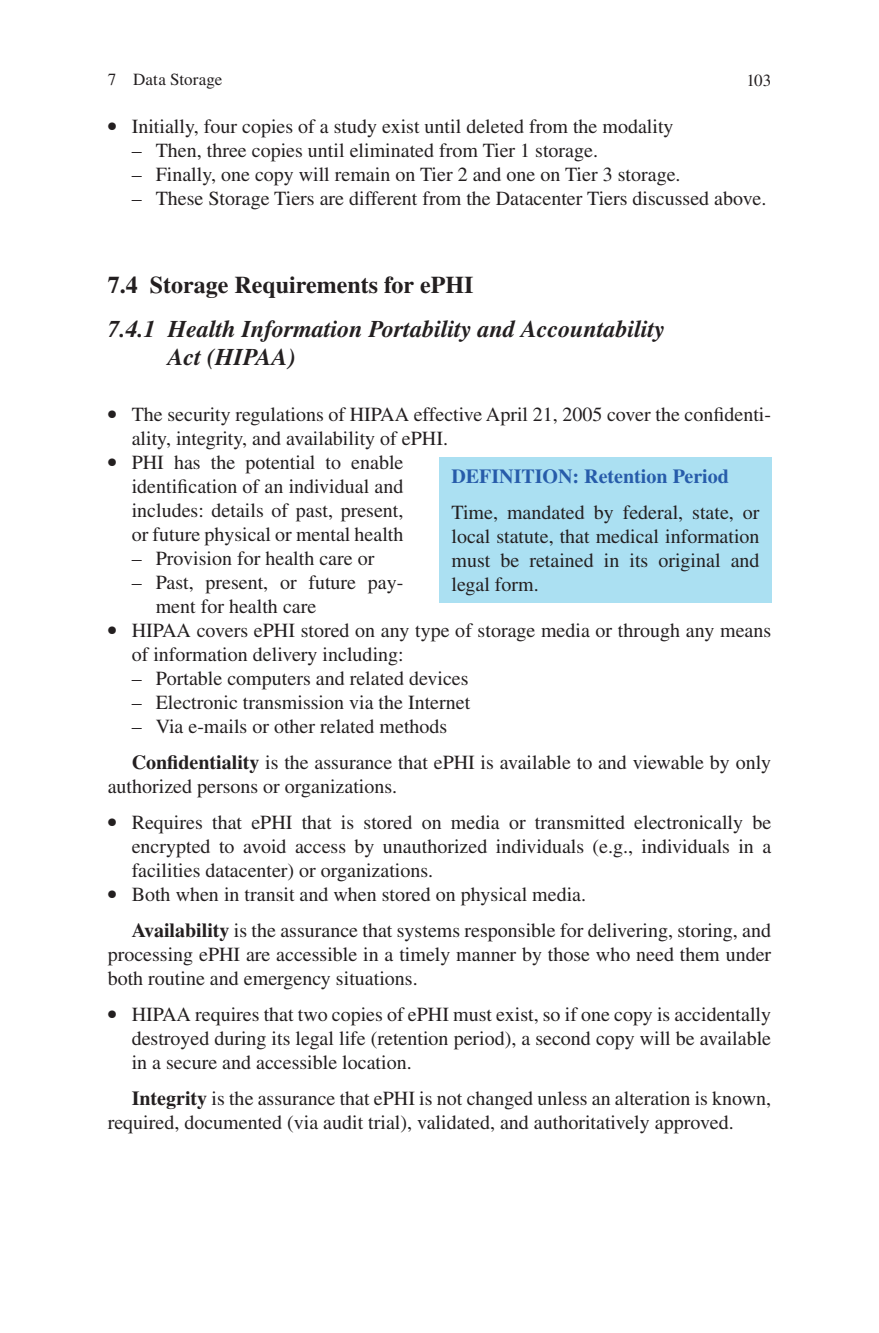
<style>
.page{position:relative;width:879px;height:1333px;background:#fff}
.page>*{position:absolute;margin:0;border:0;box-sizing:border-box;transform-origin:0 0}
.t1{font:italic 700 24px/28px "Times LT Std";color:#231f20}
.t2{font:700 24px "Times LT Std";color:#231f20}
.t3{font:20px/24px "Times LT Std";color:#231f20}
.t4{font:700 20px "Times LT Std";color:#275caa}
.t5{font:17px "Times LT Std Roman 3";letter-spacing:.005em;color:#231f20}
.t6{font:17px "Times LT Std";color:#231f20}
.s1{font-weight:700}
</style>
<div class="page">
<div style="left:439px;top:457px;width:332px;height:146px;background:#abe0f2"></div>
<p class="t5" style="left:108px;top:70px;width:116px">7 Data Storage</p>
<p class="t6" style="left:746px;top:71px;width:26px">103</p>
<p class="t3" style="left:108px;top:114px;width:567px">● Initially, four copies of a study exist until deleted from the modality</p>
<p class="t3" style="left:132px;top:138px;width:468px">– Then, three copies until eliminated from Tier 1 storage.</p>
<p class="t3" style="left:132px;top:162px;width:550px">– Finally, one copy will remain on Tier 2 and one on Tier 3 storage.</p>
<p class="t3" style="left:132px;top:186px;width:636px">– These Storage Tiers are different from the Datacenter Tiers discussed above.</p>
<p class="t2" style="left:108px;top:270px;width:367px">7.4 Storage Requirements for ePHI</p>
<p class="t1" style="left:168px;top:314px;width:499px;text-indent:-60px">7.4.1 Health Information Portability and Accountability<br>Act (HIPAA)</p>
<p class="t3" style="left:132px;top:402px;width:641px;text-indent:-24px">● The security regulations of HIPAA effective April 21, 2005 cover the confidenti&shy;ality, integrity, and availability of ePHI.</p>
<p class="t3" style="left:132px;top:450px;width:273px;text-align:justify;text-indent:-24px">● PHI has the potential to enable identification of an individual and includes: details of past, present, or future physical or mental health</p>
<p class="t3" style="left:132px;top:546px;width:244px">– Provision for health care or</p>
<p class="t3" style="left:156px;top:570px;width:249px;text-indent:-24px">– Past, present, or future pay&shy;ment for health care</p>
<p class="t3" style="left:132px;top:618px;width:641px;text-indent:-24px">● HIPAA covers ePHI stored on any type of storage media or through any means of information delivery including:</p>
<p class="t3" style="left:132px;top:666px;width:338px">– Portable computers and related devices</p>
<p class="t3" style="left:132px;top:690px;width:340px">– Electronic transmission via the Internet</p>
<p class="t3" style="left:132px;top:708px;width:641px;line-height:36px">– Via e-mails or other related methods<br><span class="s1">Confidentiality</span> is the assurance that ePHI is available to and viewable by only</p>
<p class="t3" style="left:108px;top:774px;width:291px">authorized persons or organizations.</p>
<p class="t3" style="left:132px;top:810px;width:641px;text-align:justify;text-indent:-24px">● Requires that ePHI that is stored on media or transmitted electronically be encrypted to avoid access by unauthorized individuals (e.g., individuals in a facilities datacenter) or organizations.</p>
<p class="t3" style="left:132px;top:876px;width:641px;line-height:36px;text-indent:-24px">● Both when in transit and when stored on physical media.<br><span class="s1">Availability</span> is the assurance that systems responsible for delivering, storing, and</p>
<p class="t3" style="left:108px;top:942px;width:665px">processing ePHI are accessible in a timely manner by those who need them under both routine and emergency situations.</p>
<p class="t3" style="left:132px;top:1002px;width:641px;text-align:justify;text-indent:-24px">● HIPAA requires that two copies of ePHI must exist, so if one copy is accidentally destroyed during its legal life (retention period), a second copy will be available in a secure and accessible location.</p>
<p class="t3" style="left:108px;top:1086px;width:665px;text-indent:24px"><span class="s1">Integrity</span> is the assurance that ePHI is not changed unless an alteration is known, required, documented (via audit trial), validated, and authoritatively approved.</p>
<p class="t4" style="left:451px;top:464px;width:279px">DEFINITION: Retention Period</p>
<p class="t3" style="left:451px;top:500px;width:310px;text-align:justify">Time, mandated by federal, state, or local statute, that medical information must be retained in its original and legal form.</p>
</div>
